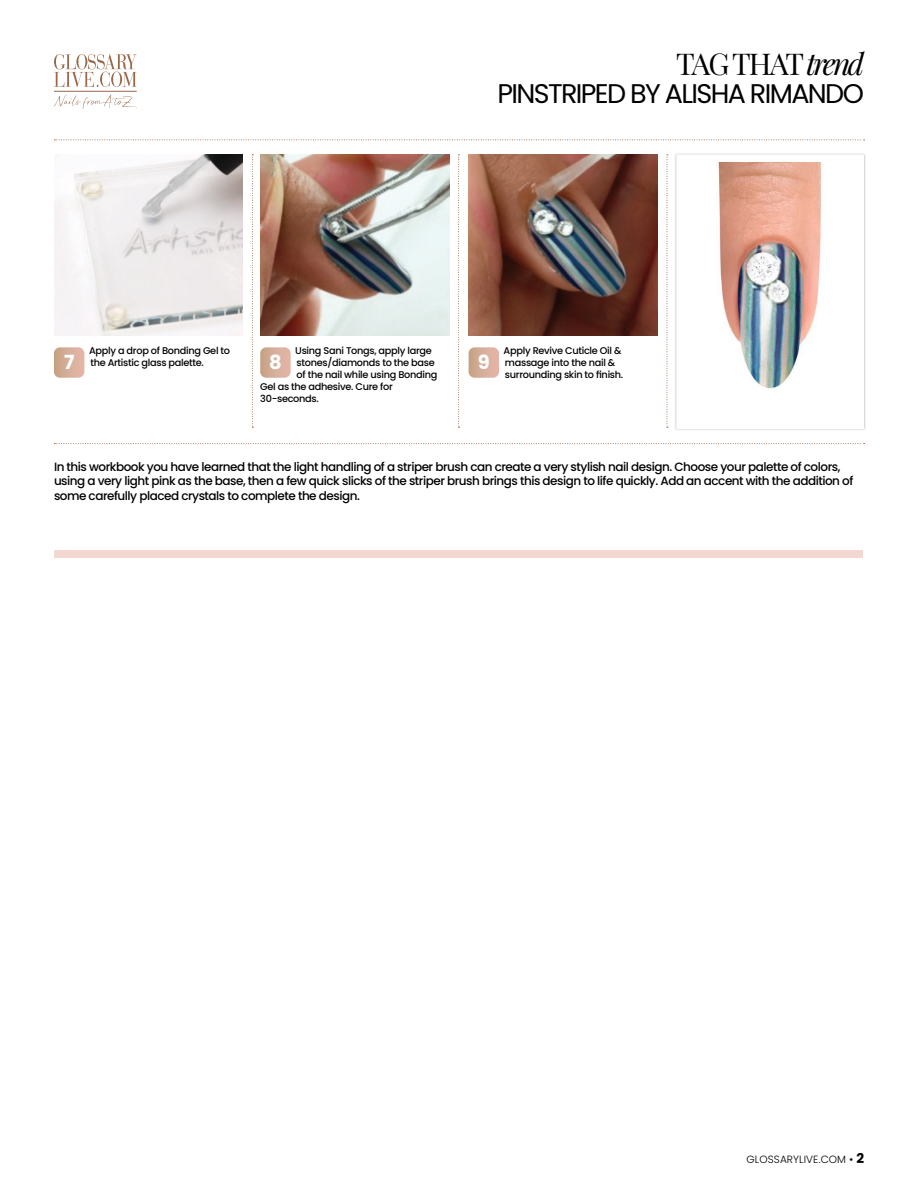
<style>
.page{position:relative;width:918px;height:1188px;background:#fff}
.page>*{position:absolute;margin:0;border:0;box-sizing:border-box;transform-origin:0 0}
.t1{font:30px "Playfair Display";letter-spacing:-.07em;color:#000}
.t2{font:27px "Poppins";letter-spacing:-.06em;color:#000}
.t3{font:700 19.5px "Poppins";color:#fff}
.t4{font:500 12px/14.4px "Poppins";letter-spacing:-.04em;color:#000}
.t5{font:300 10.5px "Poppins";letter-spacing:.01em;color:#000}
.t6{font:500 9.75px/12px "Poppins";letter-spacing:-.03em;color:#000}
.s1{font-style:italic}
.s2{font-weight:400}
.s3{font-weight:700;font-size:13.5px}
</style>
<div class="page">
<svg style="left:54px;top:54px;width:83px;height:33px"></svg>
<hr style="left:54px;top:91px;width:83px;height:1px;background:#996849">
<svg style="left:54px;top:95px;width:83px;height:14px"></svg>
<svg style="left:252px;top:154px;width:1px;height:274px"></svg>
<svg style="left:458px;top:154px;width:2px;height:274px"></svg>
<svg style="left:667px;top:154px;width:1px;height:274px"></svg>
<svg style="left:54px;top:140px;width:811px;height:1px"></svg>
<svg style="left:54px;top:443px;width:811px;height:1px"></svg>
<img style="left:54px;top:154px;width:189px;height:182px">
<img style="left:260px;top:154px;width:189px;height:182px">
<img style="left:469px;top:154px;width:189px;height:182px">
<svg style="left:54px;top:347px;width:30px;height:31px"></svg>
<svg style="left:260px;top:347px;width:31px;height:31px"></svg>
<svg style="left:469px;top:347px;width:30px;height:31px"></svg>
<div style="left:674px;top:152px;width:192px;height:279px;background:#e7e7e7"></div>
<div style="left:680px;top:158px;width:180px;height:267px;background:#fff"></div>
<img style="left:718px;top:163px;width:104px;height:227px">
<div style="left:676px;top:154px;width:188px;height:275px;border:8px solid #fff"></div>
<div style="left:54px;top:550px;width:809px;height:8px;background:#f3d8d2"></div>
<p class="t1" style="left:676px;top:40px;width:189px">TAG THAT <span class="s1">trend</span></p>
<p class="t2" style="left:497px;top:78px;width:368px">PINSTRIPED BY ALISHA RIMANDO</p>
<p class="t3" style="left:64px;top:351px;width:12px">7</p>
<p class="t6" style="left:89px;top:344px;width:143px">Apply a drop of Bonding Gel to the Artistic glass palette.</p>
<p class="t3" style="left:269px;top:351px;width:14px">8</p>
<p class="t6" style="left:295px;top:344px;width:138px">Using Sani Tongs, apply large</p>
<p class="t6" style="left:297px;top:356px;width:140px">stones/diamonds to the base</p>
<p class="t6" style="left:297px;top:368px;width:142px">of the nail while using Bonding</p>
<p class="t6" style="left:260px;top:380px;width:134px">Gel as the adhesive. Cure for</p>
<p class="t6" style="left:260px;top:392px;width:60px">30-seconds.</p>
<p class="t3" style="left:478px;top:351px;width:13px">9</p>
<p class="t6" style="left:504px;top:344px;width:121px">Apply Revive Cuticle Oil &amp; massage into the nail &amp; surrounding skin to finish.</p>
<p class="t4" style="left:54px;top:460px;width:801px">In this workbook you have learned that the light handling of a striper brush can create a very stylish nail design. Choose your palette of colors, using a very light pink as the base, then a few quick slicks of the striper brush brings this design to life quickly. Add an accent with the addition of some carefully placed crystals to complete the design.</p>
<p class="t5" style="left:747px;top:1154px;width:119px">GLOSSARYLIVE.COM <span class="s2">•</span> <span class="s3">2</span></p>
</div>
